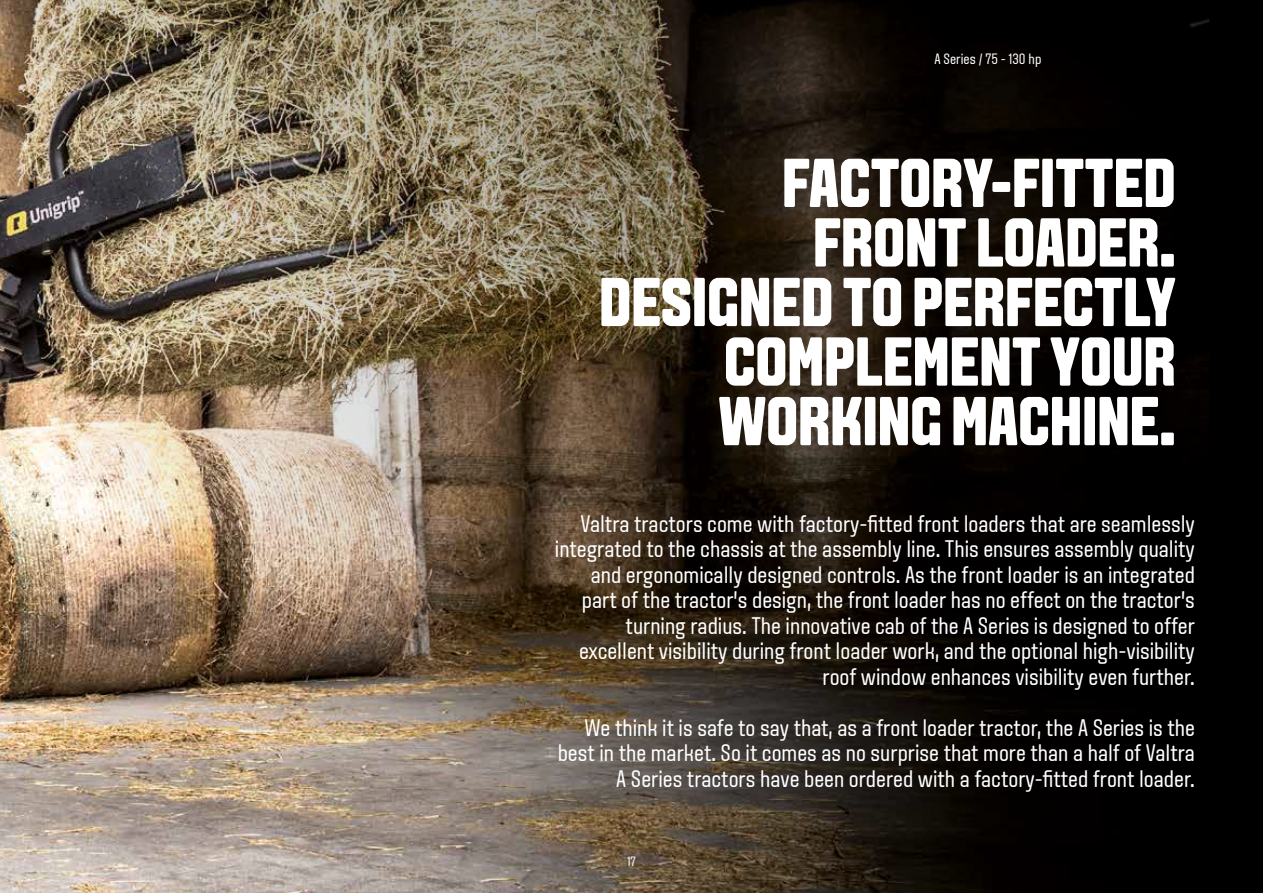
<style>
.page{position:relative;width:1263px;height:893px;background:#fff}
.page>*{position:absolute;margin:0;border:0;box-sizing:border-box;transform-origin:0 0}
.t1{font:800 69px/59.6px "Aveny T";color:#fff;text-align:right}
.t2{font:24px/25.5px "Aveny T";color:#fff;text-align:right}
.t3{font:15px "Aveny T";color:#fff}
.t4{font:13.5px "Aveny T";color:#fff}
</style>
<div class="page">
<img style="left:0;top:0;width:1263px;height:893px">
<p class="t3" style="left:934px;top:50px;width:108px">A Series / 75 - 130 hp</p>
<h1 class="t1" style="left:599px;top:154px;width:578px">FACTORY-FITTED<br>FRONT LOADER.<br>DESIGNED TO PERFECTLY<br>COMPLEMENT YOUR<br>WORKING MACHINE.</h1>
<p class="t2" style="left:555px;top:511px;width:641px">Valtra tractors come with factory-fitted front loaders that are seamlessly integrated to the chassis at the assembly line. This ensures assembly quality and ergonomically designed controls. As the front loader is an integrated part of the tractor’s design, the front loader has no effect on the tractor’s turning radius. The innovative cab of the A Series is designed to offer excellent visibility during front loader work, and the optional high-visibility roof window enhances visibility even further.</p>
<p class="t2" style="left:558px;top:715px;width:639px">We think it is safe to say that, as a front loader tractor, the A Series is the best in the market. So it comes as no surprise that more than a half of Valtra<br>A Series tractors have been ordered with a factory-fitted front loader.</p>
<p class="t4" style="left:627px;top:854px;width:10px">17</p>
</div>
